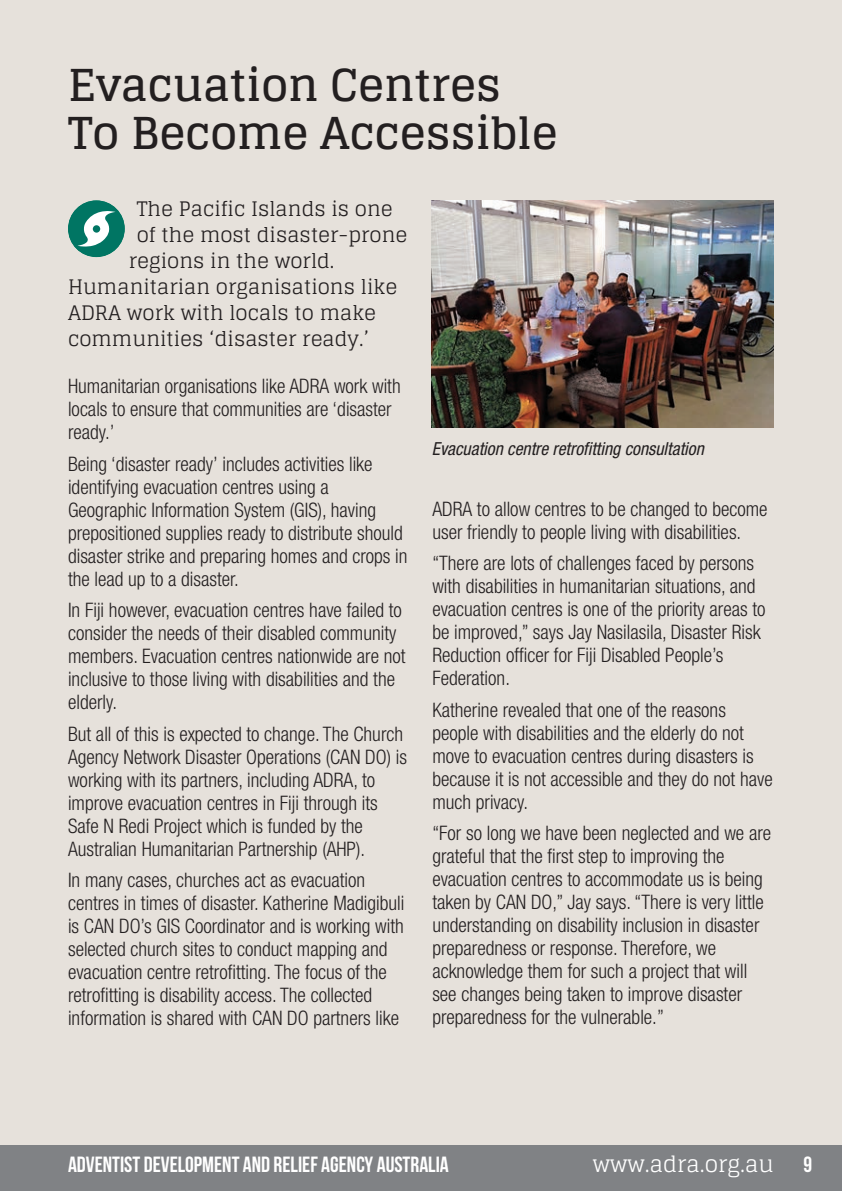
<style>
.page{position:relative;width:842px;height:1191px;background:#fff}
.page>*{position:absolute;margin:0;border:0;box-sizing:border-box;transform-origin:0 0}
.t1{font:700 44px/48px "Glegoo";color:#231f20}
.t2{font:22px "Bebas Neue";color:#fff}
.t3{font:22px "Glegoo";color:#fff}
.t4{font:300 condensed 20px/23px "Helvetica Neue";color:#231f20}
.t5{font:20px "Glegoo";color:#231f20}
.t6{font:italic condensed 18px "Helvetica Neue";color:#231f20}
</style>
<div class="page">
<div style="left:0;top:0;width:842px;height:1163px;background:#e6e1db"></div>
<img style="left:432px;top:200px;width:341px;height:227px">
<div style="left:68px;top:200px;width:57px;height:57px;background:#007563;border-radius:50%"></div>
<svg style="left:77px;top:211px;width:38px;height:36px"></svg>
<div style="left:0;top:1145px;width:842px;height:46px;background:#808285"></div>
<h1 class="t1" style="left:68px;top:61px;width:491px">Evacuation Centres<br>To Become Accessible</h1>
<p class="t5" style="left:137px;top:197px;width:258px">The Pacific Islands is one</p>
<p class="t5" style="left:137px;top:223px;width:272px">of the most disaster-prone</p>
<p class="t5" style="left:129px;top:249px;width:207px">regions in the world.</p>
<p class="t5" style="left:68px;top:275px;width:331px">Humanitarian organisations like</p>
<p class="t5" style="left:68px;top:301px;width:310px">ADRA work with locals to make</p>
<p class="t5" style="left:68px;top:327px;width:303px">communities ‘disaster ready.’</p>
<p class="t4" style="left:68px;top:376px;width:334px">Humanitarian organisations like ADRA work with locals to ensure that communities are ‘disaster ready.’</p>
<p class="t4" style="left:68px;top:454px;width:341px">Being ‘disaster ready’ includes activities like identifying evacuation centres using a Geographic Information System (GIS), having prepositioned supplies ready to distribute should disaster strike and preparing homes and crops in the lead up to a disaster.</p>
<p class="t4" style="left:68px;top:600px;width:339px">In Fiji however, evacuation centres have failed to consider the needs of their disabled community members. Evacuation centres nationwide are not inclusive to those living with disabilities and the elderly.</p>
<p class="t4" style="left:68px;top:724px;width:340px">But all of this is expected to change. The Church Agency Network Disaster Operations (CAN DO) is working with its partners, including ADRA, to improve evacuation centres in Fiji through its Safe N Redi Project which is funded by the Australian Humanitarian Partnership (AHP).</p>
<p class="t4" style="left:68px;top:870px;width:338px">In many cases, churches act as evacuation centres in times of disaster. Katherine Madigibuli is CAN DO’s GIS Coordinator and is working with selected church sites to conduct mapping and evacuation centre retrofitting. The focus of the retrofitting is disability access. The collected information is shared with CAN DO partners like</p>
<p class="t6" style="left:432px;top:442px;width:277px">Evacuation centre retrofitting consultation</p>
<p class="t4" style="left:432px;top:499px;width:337px">ADRA to allow centres to be changed to become user friendly to people living with disabilities.</p>
<p class="t4" style="left:432px;top:553px;width:335px">“There are lots of challenges faced by persons with disabilities in humanitarian situations, and evacuation centres is one of the priority areas to be improved,” says Jay Nasilasila, Disaster Risk Reduction officer for Fiji Disabled People’s Federation.</p>
<p class="t4" style="left:432px;top:700px;width:342px">Katherine revealed that one of the reasons people with disabilities and the elderly do not move to evacuation centres during disasters is because it is not accessible and they do not have much privacy.</p>
<p class="t4" style="left:432px;top:823px;width:340px">“For so long we have been neglected and we are grateful that the first step to improving the evacuation centres to accommodate us is being taken by CAN DO,” Jay says. “There is very little understanding on disability inclusion in disaster preparedness or response. Therefore, we acknowledge them for such a project that will see changes being taken to improve disaster preparedness for the vulnerable.”</p>
<p class="t2" style="left:68px;top:1151px;width:382px">ADVENTIST DEVELOPMENT AND RELIEF AGENCY AUSTRALIA</p>
<p class="t3" style="left:593px;top:1151px;width:183px">www.adra.org.au</p>
<p class="t2" style="left:804px;top:1151px;width:10px">9</p>
</div>
